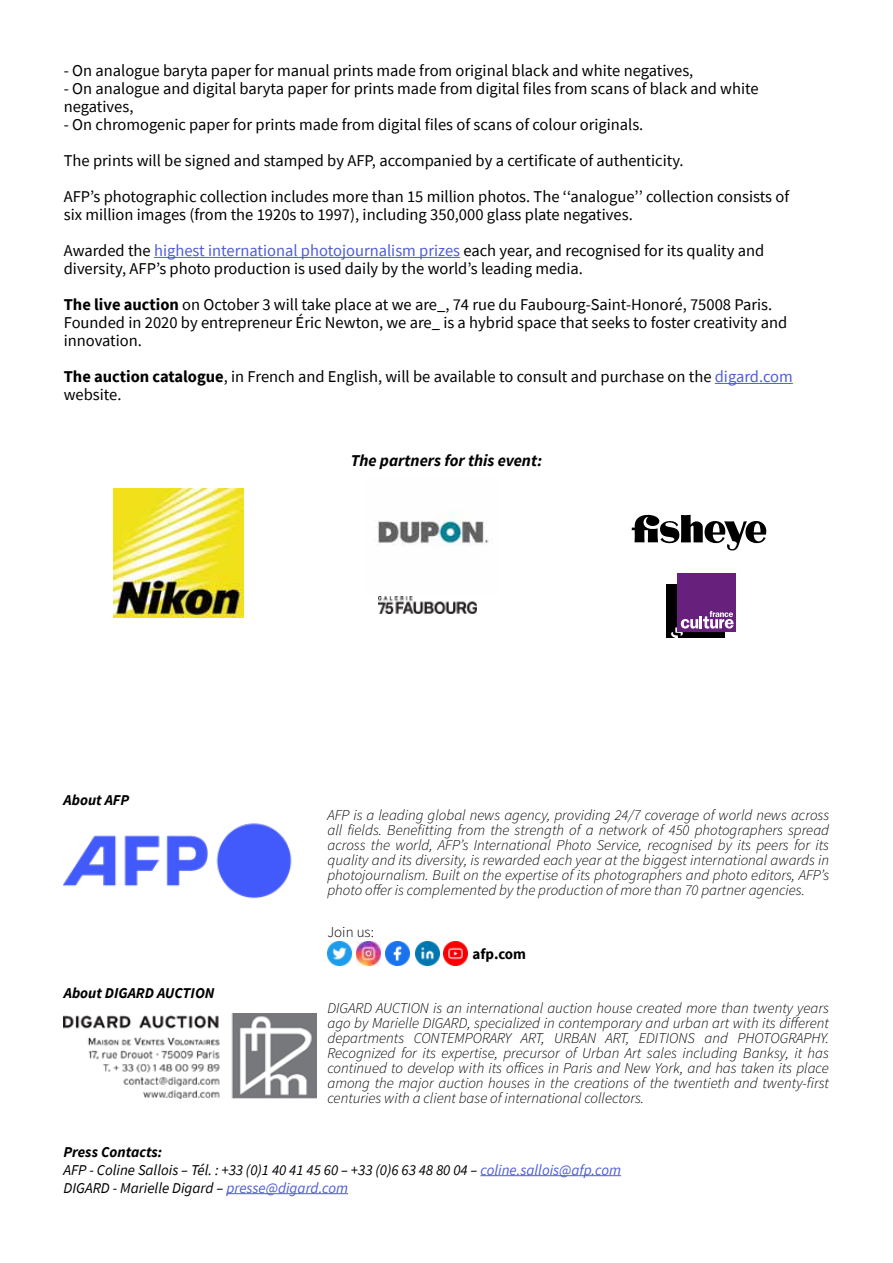
<style>
.page{position:relative;width:893px;height:1263px;background:#fff}
.page>*{position:absolute;margin:0;border:0;box-sizing:border-box;transform-origin:0 0}
.t1{font:16.5px/36px "Source Sans Pro";color:#000}
.t2{font:italic 700 16.5px "Source Sans Pro";color:#000}
.t3{font:italic 300 15px/15px "Source Sans Pro";color:#000;text-align:justify}
.t4{font:italic 15px/18px "Source Sans Pro";color:#000}
.t5{font:italic 700 15px "Source Sans Pro";color:#000}
.t6{font:300 15px "Source Sans Pro";color:#000}
.t7{font:700 15px "Source Sans Pro";color:#000}
.s1{color:#4f5cd6}
.s2{font-weight:700}
</style>
<div class="page">
<hr style="left:480px;top:1175px;width:141px;height:1px;background:#4f5cd6">
<hr style="left:226px;top:1193px;width:122px;height:1px;background:#4f5cd6">
<hr style="left:154px;top:257px;width:306px;height:1px;background:#4f5cd6">
<hr style="left:715px;top:383px;width:78px;height:1px;background:#4f5cd6">
<img style="left:64px;top:823px;width:228px;height:76px">
<img style="left:64px;top:1013px;width:252px;height:85px">
<img style="left:385px;top:941px;width:24px;height:24px">
<img style="left:327px;top:941px;width:24px;height:24px">
<img style="left:415px;top:941px;width:24px;height:24px">
<img style="left:356px;top:941px;width:24px;height:24px">
<img style="left:444px;top:941px;width:24px;height:24px">
<img style="left:376px;top:511px;width:113px;height:35px">
<img style="left:114px;top:488px;width:129px;height:129px">
<svg style="left:632px;top:515px;width:134px;height:35px"></svg>
<div style="left:667px;top:584px;width:58px;height:54px;background:#000"></div>
<div style="left:678px;top:573px;width:58px;height:58px;background:#68207d"></div>
<svg style="left:671px;top:611px;width:63px;height:27px"></svg>
<img style="left:378px;top:596px;width:99px;height:17px">
<p class="t1" style="left:64px;top:53px;width:631px">- On analogue baryta paper for manual prints made from original black and white negatives,</p>
<p class="t1" style="left:64px;top:80px;width:696px;line-height:18px">- On analogue and digital baryta paper for prints made from digital files from scans of black and white negatives,</p>
<p class="t1" style="left:64px;top:107px;width:727px">- On chromogenic paper for prints made from digital files of scans of colour originals.<br>The prints will be signed and stamped by AFP, accompanied by a certificate of authenticity.<br>AFP’s photographic collection includes more than 15 million photos. The ‘‘analogue’’ collection consists of</p>
<p class="t1" style="left:64px;top:197px;width:702px">six million images (from the 1920s to 1997), including 350,000 glass plate negatives.<br>Awarded the <span class="s1">highest international photojournalism prizes</span> each year, and recognised for its quality and</p>
<p class="t1" style="left:64px;top:251px;width:710px">diversity, AFP’s photo production is used daily by the world’s leading media.<br><span class="s2">The live auction</span> on October 3 will take place at we are_, 74 rue du Faubourg-Saint-Honoré, 75008 Paris.</p>
<p class="t1" style="left:64px;top:314px;width:725px;line-height:18px">Founded in 2020 by entrepreneur Éric Newton, we are_ is a hybrid space that seeks to foster creativity and innovation.</p>
<p class="t1" style="left:64px;top:368px;width:731px;line-height:18px"><span class="s2">The auction catalogue</span>, in French and English, will be available to consult and purchase on the <span class="s1">digard.com </span>website.</p>
<p class="t2" style="left:351px;top:450px;width:193px">The partners for this event:</p>
<p class="t5" style="left:64px;top:790px;width:67px">About AFP</p>
<p class="t5" style="left:64px;top:983px;width:152px">About DIGARD AUCTION</p>
<p class="t3" style="left:327px;top:807px;width:503px">AFP is a leading global news agency, providing 24/7 coverage of world news across all fields. Benefitting from the strength of a network of 450 photographers spread across the world, AFP’s International Photo Service, recognised by its peers for its quality and its diversity, is rewarded each year at the biggest international awards in photojournalism. Built on the expertise of its photographers and photo editors, AFP’s photo offer is complemented by the production of more than 70 partner agencies.</p>
<p class="t6" style="left:327px;top:922px;width:48px">Join us:</p>
<p class="t7" style="left:473px;top:944px;width:55px">afp.com</p>
<p class="t3" style="left:327px;top:1000px;width:503px">DIGARD AUCTION is an international auction house created more than twenty years ago by Marielle DIGARD, specialized in contemporary and urban art with its different departments CONTEMPORARY ART, URBAN ART, EDITIONS and PHOTOGRAPHY.<br>Recognized for its expertise, precursor of Urban Art sales including Banksy, it has continued to develop with its offices in Paris and New York, and has taken its place among the major auction houses in the creations of the twentieth and twenty-first centuries with a client base of international collectors.</p>
<p class="t4" style="left:64px;top:1142px;width:559px"><span class="s2">Press Contacts:<br></span>AFP - Coline Sallois – Tél. : +33 (0)1 40 41 45 60 – +33 (0)6 63 48 80 04 – <span class="s1">coline.sallois@afp.com<br></span>DIGARD - Marielle Digard – <span class="s1">presse@digard.com</span></p>
</div>
